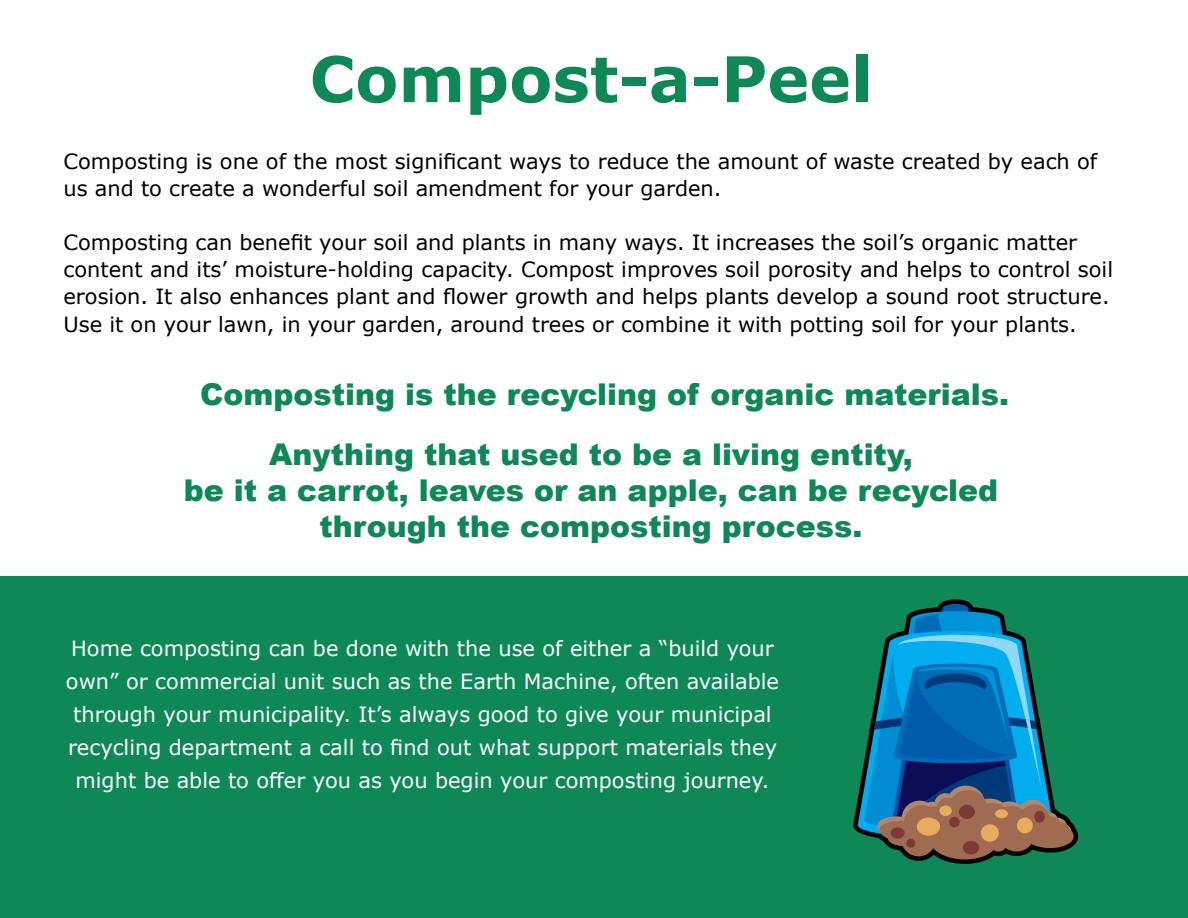
<style>
.page{position:relative;width:1188px;height:918px;background:#fff}
.page>*{position:absolute;margin:0;border:0;box-sizing:border-box;transform-origin:0 0}
.t1{font:700 63px "Verdana";color:#0d8856}
.t2{font:900 30px/36px "Arial";color:#0d8856;text-align:center}
.t3{font:21px/27px "Verdana";color:#000}
.t4{font:21px/33px "Verdana";color:#fff;text-align:center}
</style>
<div class="page">
<div style="left:0;top:577px;width:1188px;height:341px;background:#0d8856"></div>
<svg style="left:853px;top:599px;width:225px;height:265px"></svg>
<svg style="left:858px;top:604px;width:216px;height:256px"></svg>
<div style="left:917px;top:818px;width:23px;height:18px;background:#e9ab5d;border-radius:50%"></div>
<div style="left:939px;top:805px;width:13px;height:11px;background:#e9ab5d;border-radius:50%"></div>
<div style="left:981px;top:824px;width:18px;height:18px;background:#e9ab5d;border-radius:50%"></div>
<div style="left:995px;top:809px;width:13px;height:9px;background:#e9ab5d;border-radius:50%"></div>
<div style="left:1017px;top:818px;width:16px;height:15px;background:#e9ab5d;border-radius:50%"></div>
<div style="left:959px;top:805px;width:16px;height:14px;background:#7c3b32;border-radius:50%"></div>
<div style="left:949px;top:817px;width:11px;height:10px;background:#7c3b32;border-radius:50%"></div>
<div style="left:890px;top:827px;width:15px;height:12px;background:#7c3b32;border-radius:50%"></div>
<div style="left:906px;top:839px;width:9px;height:9px;background:#7c3b32;border-radius:50%"></div>
<div style="left:1034px;top:811px;width:11px;height:12px;background:#7c3b32;border-radius:50%"></div>
<div style="left:963px;top:841px;width:16px;height:14px;background:#7c3b32;border-radius:50%"></div>
<h1 class="t1" style="left:310px;top:35px;width:564px">Compost-a-Peel</h1>
<p class="t3" style="left:63px;top:148px;width:1035px">Composting is one of the most significant ways to reduce the amount of waste created by each of us and to create a wonderful soil amendment for your garden.</p>
<p class="t3" style="left:63px;top:229px;width:1051px">Composting can benefit your soil and plants in many ways. It increases the soil’s organic matter content and its’ moisture-holding capacity. Compost improves soil porosity and helps to control soil erosion. It also enhances plant and flower growth and helps plants develop a sound root structure.<br>Use it on your lawn, in your garden, around trees or combine it with potting soil for your plants.</p>
<h2 class="t2" style="left:200px;top:375px;width:811px">Composting is the recycling of organic materials.</h2>
<h2 class="t2" style="left:184px;top:436px;width:816px">Anything that used to be a living entity,<br>be it a carrot, leaves or an apple, can be recycled through the composting process.</h2>
<p class="t4" style="left:66px;top:632px;width:715px">Home composting can be done with the use of either a “build your own” or commercial unit such as the Earth Machine, often available through your municipality. It’s always good to give your municipal recycling department a call to find out what support materials they might be able to offer you as you begin your composting journey.</p>
</div>
